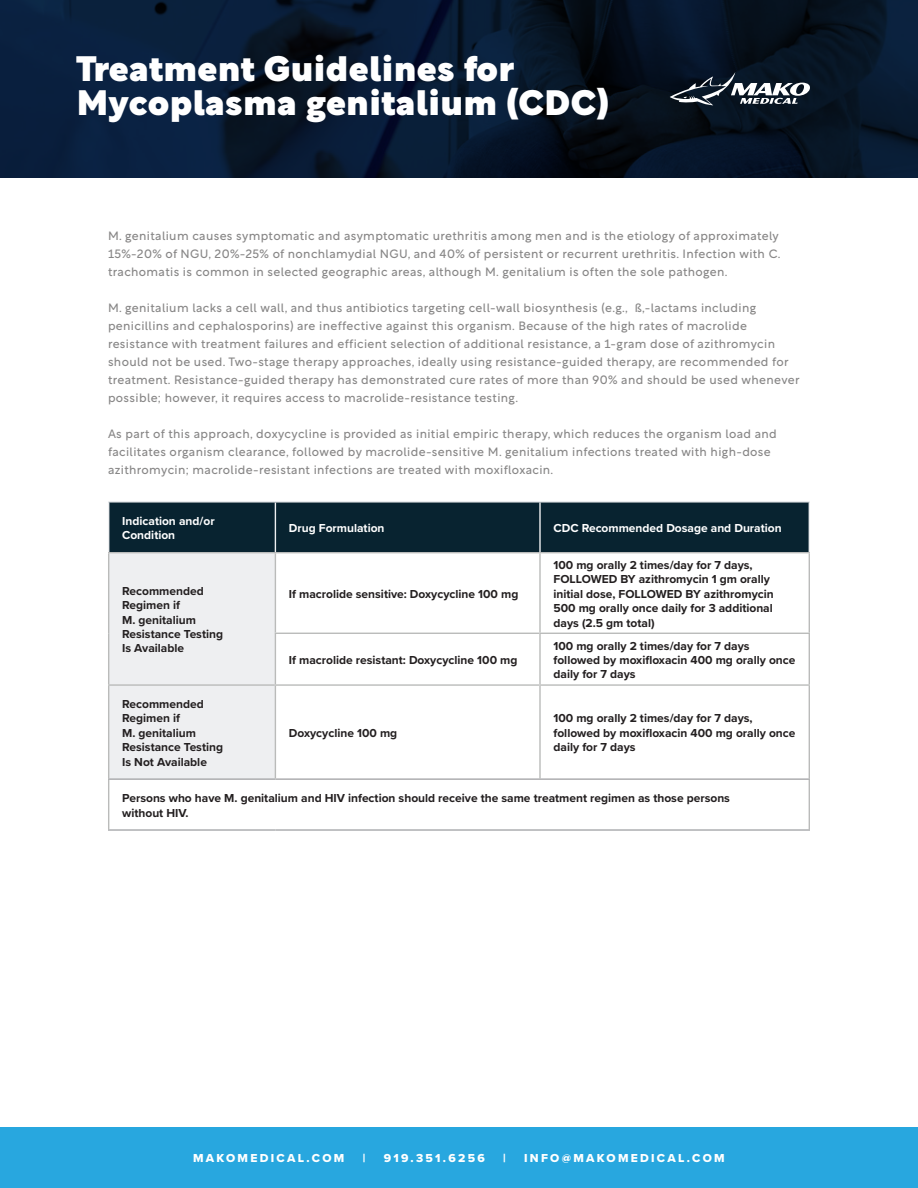
<style>
.page{position:relative;width:918px;height:1188px;background:#fff}
.page>*{position:absolute;margin:0;border:0;box-sizing:border-box;transform-origin:0 0}
.t1{font:900 34.5px/34px "Rotunda";letter-spacing:.03em;color:#fff}
.t2{font:12px/18px "Rotunda";letter-spacing:.03em;color:#888787}
.t3{font:700 12px/14.4px "Proxima Nova";color:#231f20}
.t4{font:700 12px/14.4px "Proxima Nova";color:#fff}
.t5{font:12px "Proxima Nova Extrabld";letter-spacing:.19em;color:#fff}
</style>
<div class="page">
<div style="left:0;top:1128px;width:918px;height:60px;background:#28a7df"></div>
<img style="left:0;top:0;width:918px;height:177px">
<svg style="left:670px;top:72px;width:141px;height:33px"></svg>
<svg style="left:109px;top:503px;width:700px;height:275px;background:#808d95"></svg>
<div style="left:275px;top:553px;width:265px;height:80px;background:#fff"></div>
<div style="left:540px;top:553px;width:269px;height:80px;background:#fff"></div>
<div style="left:275px;top:633px;width:265px;height:52px;background:#fff"></div>
<div style="left:540px;top:633px;width:269px;height:52px;background:#fff"></div>
<div style="left:275px;top:685px;width:265px;height:94px;background:#fff"></div>
<div style="left:540px;top:685px;width:269px;height:94px;background:#fff"></div>
<hr style="left:108px;top:553px;width:1px;height:80px;background:#babbba">
<hr style="left:108px;top:633px;width:1px;height:51px;background:#babbba">
<hr style="left:275px;top:552px;width:264px;height:1px;background:#babbba">
<hr style="left:539px;top:552px;width:271px;height:1px;background:#babbba">
<hr style="left:275px;top:633px;width:264px;height:1px;background:#babbba">
<hr style="left:539px;top:633px;width:271px;height:1px;background:#babbba">
<hr style="left:108px;top:686px;width:1px;height:92px;background:#babbba">
<hr style="left:275px;top:684px;width:264px;height:2px;background:#babbba">
<hr style="left:539px;top:684px;width:271px;height:2px;background:#babbba">
<hr style="left:108px;top:780px;width:1px;height:49px;background:#babbba">
<hr style="left:108px;top:552px;width:167px;height:1px;background:#babbba">
<hr style="left:108px;top:684px;width:167px;height:2px;background:#babbba">
<hr style="left:275px;top:553px;width:1px;height:80px;background:#babbba">
<hr style="left:539px;top:553px;width:2px;height:80px;background:#babbba">
<hr style="left:809px;top:553px;width:1px;height:80px;background:#babbba">
<hr style="left:275px;top:634px;width:1px;height:50px;background:#babbba">
<hr style="left:539px;top:634px;width:2px;height:50px;background:#babbba">
<hr style="left:809px;top:634px;width:1px;height:50px;background:#babbba">
<hr style="left:275px;top:686px;width:1px;height:92px;background:#babbba">
<hr style="left:539px;top:686px;width:2px;height:92px;background:#babbba">
<hr style="left:809px;top:686px;width:1px;height:92px;background:#babbba">
<hr style="left:809px;top:780px;width:1px;height:49px;background:#babbba">
<hr style="left:108px;top:501px;width:167px;height:2px;background:#eeeff1">
<hr style="left:108px;top:503px;width:1px;height:49px;background:#eeeff1">
<hr style="left:540px;top:501px;width:270px;height:2px;background:#eeeff1">
<hr style="left:809px;top:503px;width:1px;height:49px;background:#eeeff1">
<hr style="left:275px;top:501px;width:265px;height:2px;background:#eeeff1">
<hr style="left:275px;top:503px;width:1px;height:49px;background:#eeeff1">
<hr style="left:539px;top:503px;width:2px;height:49px;background:#eeeff1">
<hr style="left:108px;top:778px;width:167px;height:2px;background:#a7a8aa">
<hr style="left:275px;top:778px;width:265px;height:2px;background:#a7a8aa">
<hr style="left:540px;top:778px;width:270px;height:2px;background:#a7a8aa">
<hr style="left:108px;top:829px;width:167px;height:2px;background:#a7a8aa">
<hr style="left:275px;top:829px;width:265px;height:2px;background:#a7a8aa">
<hr style="left:540px;top:829px;width:270px;height:2px;background:#a7a8aa">
<p class="t1" style="left:77px;top:48px;width:533px">Treatment Guidelines for<br>Mycoplasma genitalium (CDC)</p>
<p class="t2" style="left:108px;top:225px;width:674px">M. genitalium causes symptomatic and asymptomatic urethritis among men and is the etiology of approximately<br>15%-20% of NGU, 20%-25% of nonchlamydial NGU, and 40% of persistent or recurrent urethritis. Infection with C. trachomatis is common in selected geographic areas, although M. genitalium is often the sole pathogen.</p>
<p class="t2" style="left:108px;top:297px;width:693px">M. genitalium lacks a cell wall, and thus antibiotics targeting cell-wall biosynthesis (e.g., ß,-lactams including penicillins and cephalosporins) are ineffective against this organism. Because of the high rates of macrolide resistance with treatment failures and efficient selection of additional resistance, a 1-gram dose of azithromycin should not be used. Two-stage therapy approaches, ideally using resistance-guided therapy, are recommended for treatment. Resistance-guided therapy has demonstrated cure rates of more than 90% and should be used whenever possible; however, it requires access to macrolide-resistance testing.</p>
<p class="t2" style="left:108px;top:423px;width:670px">As part of this approach, doxycycline is provided as initial empiric therapy, which reduces the organism load and facilitates organism clearance, followed by macrolide-sensitive M. genitalium infections treated with high-dose azithromycin; macrolide-resistant infections are treated with moxifloxacin.</p>
<p class="t4" style="left:122px;top:513px;width:94px">Indication and/or<br>Condition</p>
<p class="t4" style="left:289px;top:521px;width:97px">Drug Formulation</p>
<p class="t4" style="left:554px;top:521px;width:230px">CDC Recommended Dosage and Duration</p>
<p class="t3" style="left:122px;top:583px;width:102px">Recommended<br>Regimen if<br>M. genitalium<br>Resistance Testing<br>Is Available</p>
<p class="t3" style="left:289px;top:586px;width:231px">If macrolide sensitive: Doxycycline 100 mg</p>
<p class="t3" style="left:122px;top:697px;width:102px">Recommended<br>Regimen if<br>M. genitalium<br>Resistance Testing<br>Is Not Available</p>
<p class="t3" style="left:289px;top:652px;width:230px">If macrolide resistant: Doxycycline 100 mg</p>
<p class="t3" style="left:289px;top:725px;width:110px">Doxycycline 100 mg</p>
<p class="t3" style="left:554px;top:557px;width:222px">100 mg orally 2 times/day for 7 days, FOLLOWED BY azithromycin 1 gm orally initial dose, FOLLOWED BY azithromycin 500 mg orally once daily for 3 additional days (2.5 gm total)</p>
<p class="t3" style="left:554px;top:638px;width:243px">100 mg orally 2 times/day for 7 days followed by moxifloxacin 400 mg orally once daily for 7 days</p>
<p class="t3" style="left:554px;top:711px;width:243px">100 mg orally 2 times/day for 7 days, followed by moxifloxacin 400 mg orally once daily for 7 days</p>
<p class="t3" style="left:122px;top:791px;width:609px">Persons who have M. genitalium and HIV infection should receive the same treatment regimen as those persons without HIV.</p>
<p class="t5" style="left:193px;top:1149px;width:153px">MAKOMEDICAL.COM</p>
<p class="t5" style="left:363px;top:1149px;width:4px">|</p>
<p class="t5" style="left:384px;top:1149px;width:103px">919.351.6256</p>
<p class="t5" style="left:503px;top:1149px;width:4px">|</p>
<p class="t5" style="left:524px;top:1149px;width:202px">INFO@MAKOMEDICAL.COM</p>
</div>
